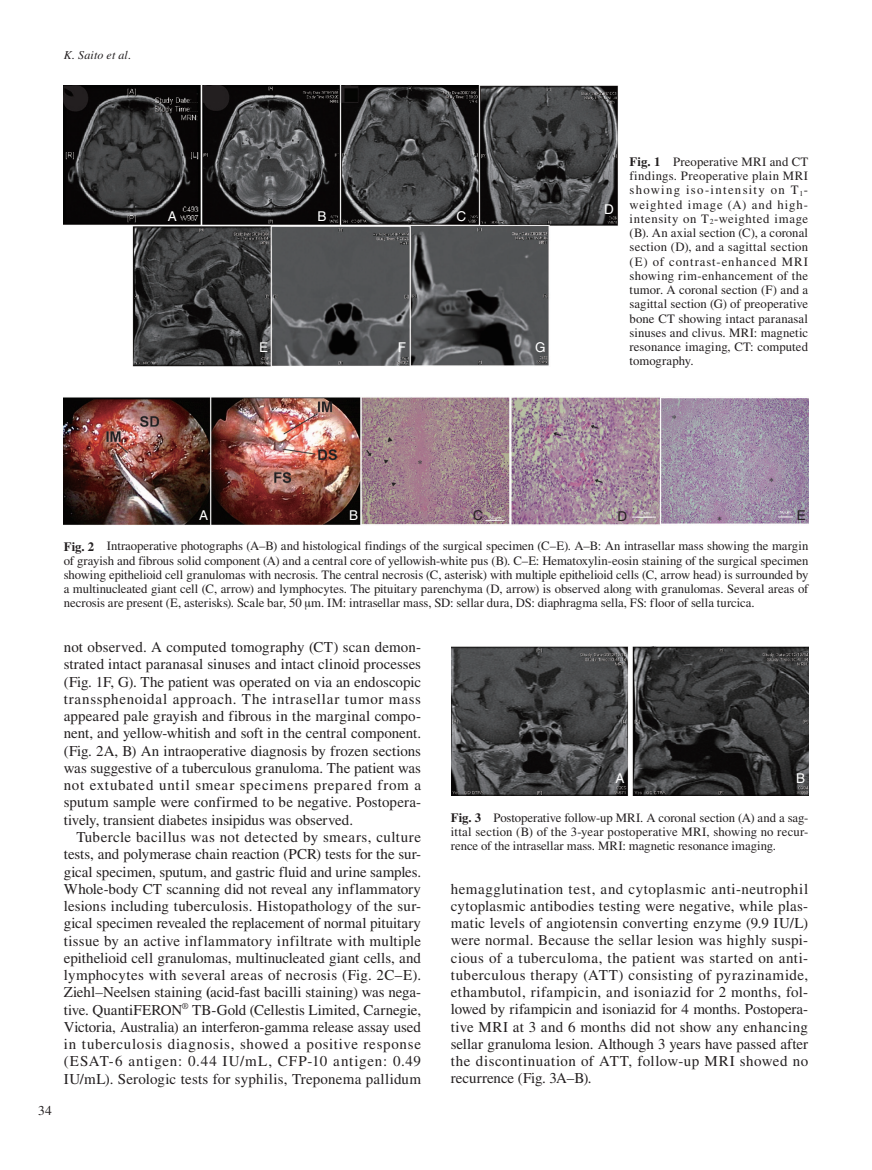
<style>
.page{position:relative;width:872px;height:1170px;background:#fff}
.page>*{position:absolute;margin:0;border:0;box-sizing:border-box;transform-origin:0 0}
.atcs11-BodyParaInden{font:15px/17.2px "Times";letter-spacing:.01em;color:#231f20;text-align:justify}
.図に付けるA{font:13.5px "Helvetica";color:#fff}
.図に付けるA-2{font:13.5px "Helvetica";color:#231f20}
.目次偶数{font:13.5px "Times";color:#231f20}
.atcs18-FigLegend{font:12.75px/14.2px "Times";color:#231f20;text-align:justify}
.t1{font:italic 12px "Times";letter-spacing:.015em;color:#231f20}
.s1{font-weight:700}
.s2{font-style:italic}
</style>
<div class="page">
<img style="left:64px;top:397px;width:744px;height:128px">
<img style="left:64px;top:85px;width:554px;height:282px">
<img style="left:451px;top:646px;width:357px;height:149px">
<p class="t1" style="left:64px;top:48px;width:69px">K. Saito et al.</p>
<p class="図に付けるA" style="left:168px;top:208px;width:11px">A</p>
<p class="図に付けるA" style="left:317px;top:208px;width:11px">B</p>
<p class="図に付けるA" style="left:259px;top:339px;width:11px">E</p>
<p class="図に付けるA" style="left:398px;top:339px;width:10px">F</p>
<p class="図に付けるA" style="left:456px;top:208px;width:11px">C</p>
<p class="図に付けるA" style="left:535px;top:339px;width:12px">G</p>
<p class="図に付けるA" style="left:604px;top:201px;width:11px">D</p>
<p class="atcs18-FigLegend" style="left:629px;top:154px;width:180px"><span class="s1">Fig. 1</span> Preoperative MRI and CT findings. Preoperative plain MRI showing iso-intensity on T<sub>1</sub>- weighted image (A) and high&shy;intensity on T<sub>2</sub>-weighted image (B). An axial section (C), a coronal section (D), and a sagittal section (E) of contrast-enhanced MRI showing rim-enhancement of the tumor. A coronal section (F) and a sagittal section (G) of preoperative bone CT showing intact paranasal sinuses and clivus. MRI: magnetic resonance imaging, CT: computed tomography.</p>
<p class="図に付けるA" style="left:199px;top:507px;width:11px">A</p>
<p class="図に付けるA" style="left:349px;top:507px;width:11px">B</p>
<p class="図に付けるA-2" style="left:473px;top:507px;width:11px">C</p>
<p class="図に付けるA-2" style="left:617px;top:508px;width:11px">D</p>
<p class="図に付けるA-2" style="left:797px;top:507px;width:11px">E</p>
<p class="atcs18-FigLegend" style="left:64px;top:539px;width:746px"><span class="s1">Fig. 2</span> Intraoperative photographs (A–B) and histological findings of the surgical specimen (C–E). A–B: An intrasellar mass showing the margin of grayish and fibrous solid component (A) and a central core of yellowish-white pus (B). C–E: Hematoxylin-eosin staining of the surgical specimen showing epithelioid cell granulomas with necrosis. The central necrosis (C, asterisk) with multiple epithelioid cells (C, arrow head) is surrounded by a multinucleated giant cell (C, arrow) and lymphocytes. The pituitary parenchyma (D, arrow) is observed along with granulomas. Several areas of necrosis are present (E, asterisks). Scale bar, 50 μm. IM: intrasellar mass, SD: sellar dura, DS: diaphragma sella, FS: floor of sella turcica.</p>
<p class="目次偶数" style="left:38px;top:1102px;width:15px">34</p>
<p class="atcs11-BodyParaInden" style="left:64px;top:638px;width:359px">not observed. A computed tomography (CT) scan demon&shy;strated intact paranasal sinuses and intact clinoid processes (Fig. 1F, G). The patient was operated on via an endoscopic transsphenoidal approach. The intrasellar tumor mass appeared pale grayish and fibrous in the marginal compo&shy;nent, and yellow-whitish and soft in the central component. (Fig. 2A, B) An intraoperative diagnosis by frozen sections was suggestive of a tuberculous granuloma. The patient was not extubated until smear specimens prepared from a sputum sample were confirmed to be negative. Postopera&shy;tively, transient diabetes insipidus was observed.</p>
<p class="atcs11-BodyParaInden" style="left:64px;top:828px;width:359px;text-indent:13px">Tubercle bacillus was not detected by smears, culture tests, and polymerase chain reaction (PCR) tests for the sur&shy;gical specimen, sputum, and gastric fluid and urine samples.<br>Whole-body CT scanning did not reveal any inflammatory lesions including tuberculosis. Histopathology of the sur&shy;gical specimen revealed the replacement of normal pituitary tissue by an active inflammatory infiltrate with multiple epithelioid cell granulomas, multinucleated giant cells, and lymphocytes with several areas of necrosis (Fig. 2C–E).<br>Ziehl<span class="s2">–</span>Neelsen staining <span class="s1">(</span>acid-fast bacilli staining) was nega&shy;tive. QuantiFERON<sup>®</sup> TB-Gold (Cellestis Limited, Carnegie, Victoria, Australia) an interferon-gamma release assay used in tuberculosis diagnosis, showed a positive response (ESAT-6 antigen: 0.44 IU/mL, CFP-10 antigen: 0.49<br>IU/mL). Serologic tests for syphilis, Treponema pallidum</p>
<p class="図に付けるA" style="left:615px;top:770px;width:11px">A</p>
<p class="図に付けるA" style="left:796px;top:770px;width:11px">B</p>
<p class="atcs18-FigLegend" style="left:451px;top:810px;width:359px"><span class="s1">Fig. 3</span> Postoperative follow-up MRI. A coronal section (A) and a sag&shy;ittal section (B) of the 3-year postoperative MRI, showing no recur&shy;rence of the intrasellar mass. MRI: magnetic resonance imaging.</p>
<p class="atcs11-BodyParaInden" style="left:451px;top:879px;width:359px">hemagglutination test, and cytoplasmic anti-neutrophil cytoplasmic antibodies testing were negative, while plas&shy;matic levels of angiotensin converting enzyme (9.9 IU/L) were normal. Because the sellar lesion was highly suspi&shy;cious of a tuberculoma, the patient was started on anti&shy;tuberculous therapy (ATT) consisting of pyrazinamide, ethambutol, rifampicin, and isoniazid for 2 months, fol&shy;lowed by rifampicin and isoniazid for 4 months. Postopera&shy;tive MRI at 3 and 6 months did not show any enhancing sellar granuloma lesion. Although 3 years have passed after the discontinuation of ATT, follow-up MRI showed no recurrence (Fig. 3A–B).</p>
</div>
